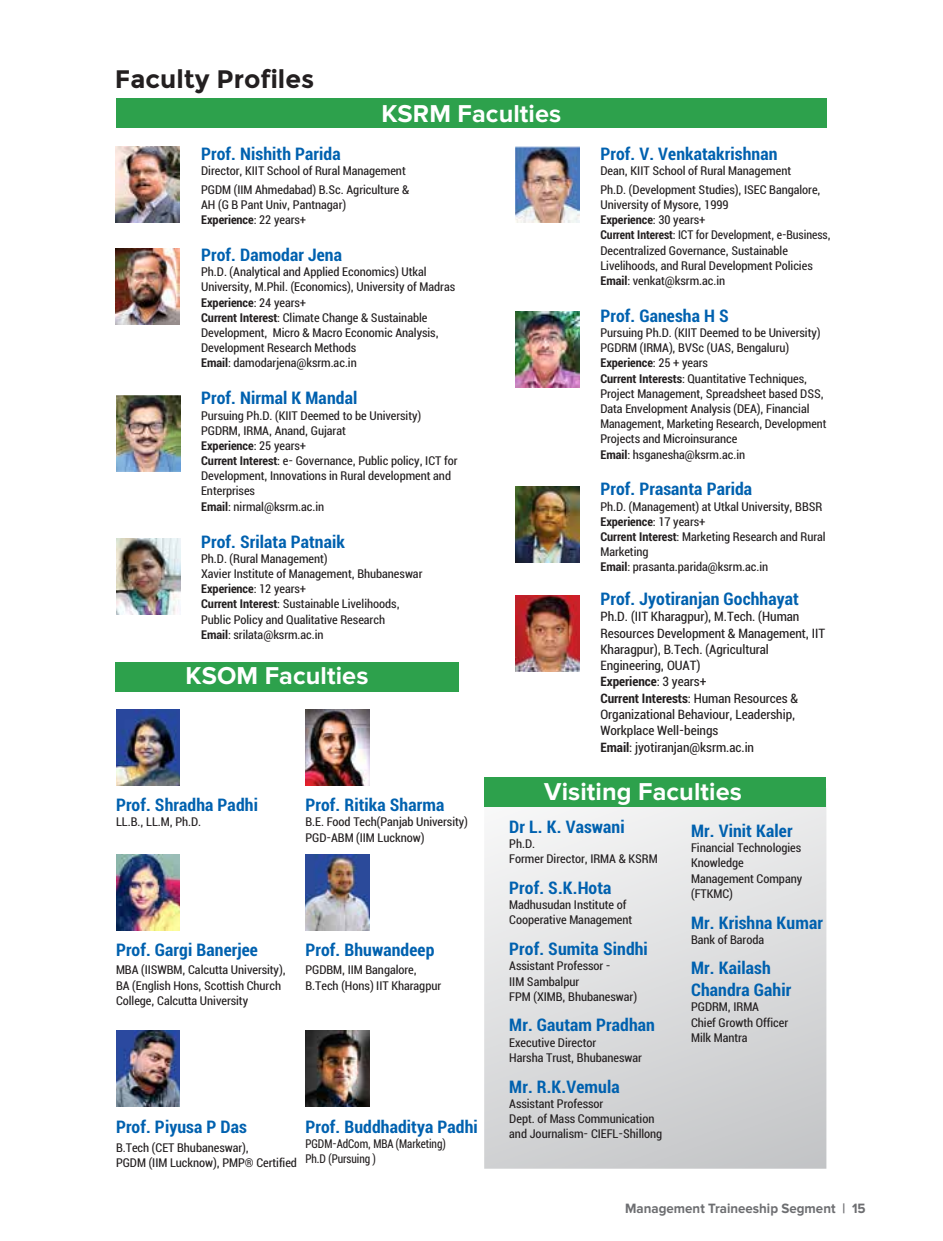
<style>
.page{position:relative;width:943px;height:1241px;background:#fff}
.page>*{position:absolute;margin:0;border:0;box-sizing:border-box;transform-origin:0 0}
.t1{font:700 25.38px "Proxima Nova";letter-spacing:.005em;color:#fff}
.t2{font:700 25.38px "Montserrat";color:#231f20}
.t3{font:700 condensed 18.03px/21.7px "Roboto";letter-spacing:.005em;color:#0061af}
.t4{font:700 14px "Proxima Nova";color:#6d6e71;scale:.95 1}
.t5{font:condensed 13.47px/16.3px "Roboto";letter-spacing:-.005em;color:#231f20}
.t6{font:condensed 12.6px/15.2px "Roboto";letter-spacing:-.005em;color:#231f20}
.t7{font:condensed 12.6px/15.2px "Roboto";letter-spacing:-.005em;color:#231f20;scale:.9 1}
.s1{font-weight:700}
</style>
<div class="page">
<img style="left:516px;top:595px;width:63px;height:76px">
<img style="left:116px;top:538px;width:64px;height:76px">
<svg style="left:484px;top:788px;width:342px;height:380px;background:#dcddde"></svg>
<div style="left:116px;top:98px;width:710px;height:30px;background:#2da14c"></div>
<div style="left:115px;top:662px;width:344px;height:29px;background:#2da14c"></div>
<div style="left:484px;top:777px;width:341px;height:30px;background:#2da14c"></div>
<img style="left:115px;top:146px;width:64px;height:77px">
<img style="left:116px;top:248px;width:63px;height:77px">
<img style="left:116px;top:395px;width:64px;height:76px">
<img style="left:116px;top:709px;width:64px;height:76px">
<img style="left:305px;top:854px;width:64px;height:76px">
<img style="left:116px;top:1030px;width:64px;height:76px">
<img style="left:116px;top:854px;width:64px;height:76px">
<img style="left:305px;top:1030px;width:64px;height:76px">
<img style="left:516px;top:146px;width:63px;height:76px">
<img style="left:305px;top:709px;width:64px;height:76px">
<img style="left:516px;top:311px;width:63px;height:76px">
<img style="left:516px;top:487px;width:63px;height:76px">
<h1 class="t2" style="left:115px;top:64px;width:201px">Faculty Profiles</h1>
<h1 class="t1" style="left:381px;top:99px;width:181px">KSRM Faculties</h1>
<h2 class="t3" style="left:201px;top:142px;width:141px">Prof. Nishith Parida</h2>
<p class="t6" style="left:201px;top:161px;width:209px;line-height:18.7px">Director, KIIT School of Rural Management<br>PGDM (IIM Ahmedabad) B.Sc. Agriculture &amp;</p>
<p class="t6" style="left:201px;top:197px;width:146px">AH (G B Pant Univ, Pantnagar)<br><span class="s1">Experience</span>: 22 years+</p>
<h2 class="t3" style="left:201px;top:243px;width:142px">Prof. Damodar Jena</h2>
<p class="t6" style="left:201px;top:264px;width:255px">Ph.D. (Analytical and Applied Economics) Utkal University, M.Phil. (Economics), University of Madras <span class="s1">Experience</span>: 24 years+<br><span class="s1">Current Interest</span>: Climate Change &amp; Sustainable Development, Micro &amp; Macro Economic Analysis, Development Research Methods<br><span class="s1">Email</span>: damodarjena@ksrm.ac.in</p>
<h2 class="t3" style="left:201px;top:387px;width:158px">Prof. Nirmal K Mandal</h2>
<p class="t6" style="left:201px;top:407px;width:258px">Pursuing Ph.D. (KIIT Deemed to be University)<br>PGDRM, IRMA, Anand, Gujarat<br><span class="s1">Experience</span>: 25 years+<br><span class="s1">Current Interest</span>: e- Governance, Public policy, ICT for Development, Innovations in Rural development and Enterprises<br><span class="s1">Email</span>: nirmal@ksrm.ac.in</p>
<h2 class="t3" style="left:201px;top:530px;width:145px">Prof. Srilata Patnaik</h2>
<p class="t6" style="left:201px;top:550px;width:223px">Ph.D. (Rural Management)<br>Xavier Institute of Management, Bhubaneswar <span class="s1">Experience</span>: 12 years+<br><span class="s1">Current Interest</span>: Sustainable Livelihoods, Public Policy and Qualitative Research<br><span class="s1">Email</span>: srilata@ksrm.ac.in</p>
<h1 class="t1" style="left:185px;top:661px;width:184px">KSOM Faculties</h1>
<h2 class="t3" style="left:600px;top:142px;width:178px">Prof. V. Venkatakrishnan</h2>
<p class="t6" style="left:600px;top:161px;width:222px;line-height:18.7px">Dean, KIIT School of Rural Management<br>Ph.D. (Development Studies), ISEC Bangalore,</p>
<p class="t6" style="left:600px;top:197px;width:232px">University of Mysore, 1999<br><span class="s1">Experience</span>: 30 years+<br><span class="s1">Current Interest</span>: ICT for Development, e-Business, Decentralized Governance, Sustainable Livelihoods, and Rural Development Policies <span class="s1">Email</span>: venkat@ksrm.ac.in</p>
<h2 class="t3" style="left:600px;top:304px;width:130px">Prof. Ganesha H S</h2>
<p class="t6" style="left:600px;top:325px;width:227px">Pursuing Ph.D. (KIIT Deemed to be University)<br>PGDRM (IRMA), BVSc (UAS, Bengaluru)<br><span class="s1">Experience</span>: 25 + years<br><span class="s1">Current Interests</span>: Quantitative Techniques, Project Management, Spreadsheet based DSS, Data Envelopment Analysis (DEA), Financial Management, Marketing Research, Development Projects and Microinsurance<br><span class="s1">Email</span>: hsganesha@ksrm.ac.in</p>
<h2 class="t3" style="left:600px;top:478px;width:153px">Prof. Prasanta Parida</h2>
<p class="t6" style="left:600px;top:498px;width:227px">Ph.D. (Management) at Utkal University, BBSR <span class="s1">Experience</span>: 17 years+<br><span class="s1">Current Interest</span>: Marketing Research and Rural Marketing<br><span class="s1">Email</span>: prasanta.parida@ksrm.ac.in</p>
<h2 class="t3" style="left:600px;top:587px;width:200px">Prof. Jyotiranjan Gochhayat</h2>
<p class="t5" style="left:600px;top:608px;width:226px">Ph.D. (IIT Kharagpur), M.Tech. (Human<br>Resources Development &amp; Management, IIT<br>Kharagpur), B.Tech. (Agricultural<br>Engineering, OUAT)<br><span class="s1">Experience</span>: 3 years+<br><span class="s1">Current Interests</span>: Human Resources &amp;<br>Organizational Behaviour, Leadership,<br>Workplace Well-beings<br><span class="s1">Email</span>: jyotiranjan@ksrm.ac.in</p>
<h2 class="t3" style="left:116px;top:793px;width:143px">Prof. Shradha Padhi</h2>
<p class="t6" style="left:116px;top:814px;width:87px">LL.B., LL.M, Ph.D.</p>
<h2 class="t3" style="left:305px;top:793px;width:140px">Prof. Ritika Sharma</h2>
<p class="t6" style="left:305px;top:814px;width:164px">B.E. Food Tech(Panjab University)<br>PGD-ABM (IIM Lucknow)</p>
<h2 class="t3" style="left:116px;top:937px;width:143px">Prof. Gargi Banerjee</h2>
<p class="t6" style="left:116px;top:962px;width:171px">MBA (IISWBM, Calcutta University),<br>BA (English Hons, Scottish Church<br>College, Calcutta University</p>
<h2 class="t3" style="left:305px;top:937px;width:130px">Prof. Bhuwandeep</h2>
<p class="t6" style="left:305px;top:962px;width:137px">PGDBM, IIM Bangalore,<br>B.Tech (Hons) IIT Kharagpur</p>
<h2 class="t3" style="left:116px;top:1115px;width:132px">Prof. Piyusa P Das</h2>
<p class="t6" style="left:116px;top:1139px;width:182px">B.Tech (CET Bhubaneswar),<br>PGDM (IIM Lucknow), PMP® Certified</p>
<h2 class="t3" style="left:305px;top:1115px;width:174px">Prof. Buddhaditya Padhi</h2>
<p class="t7" style="left:305px;top:1135px;width:157px">PGDM-AdCom, MBA (Marketing)<br>Ph.D (Pursuing )</p>
<h1 class="t1" style="left:544px;top:776px;width:199px">Visiting Faculties</h1>
<h2 class="t3" style="left:509px;top:815px;width:117px">Dr L. K. Vaswani</h2>
<p class="t6" style="left:509px;top:835px;width:150px">Ph.D.<br>Former Director, IRMA &amp; KSRM</p>
<h2 class="t3" style="left:509px;top:876px;width:104px">Prof. S.K.Hota</h2>
<p class="t6" style="left:509px;top:896px;width:124px">Madhusudan Institute of<br>Cooperative Management</p>
<h2 class="t3" style="left:509px;top:937px;width:140px">Prof. Sumita Sindhi</h2>
<p class="t6" style="left:509px;top:957px;width:129px">Assistant Professor -<br>IIM Sambalpur<br>FPM (XIMB, Bhubaneswar)</p>
<h2 class="t3" style="left:509px;top:1013px;width:147px">Mr. Gautam Pradhan</h2>
<p class="t6" style="left:509px;top:1034px;width:134px">Executive Director<br>Harsha Trust, Bhubaneswar</p>
<h2 class="t3" style="left:509px;top:1074px;width:112px">Mr. R.K.Vemula</h2>
<p class="t6" style="left:509px;top:1095px;width:154px">Assistant Professor<br>Dept. of Mass Communication and Journalism- CIEFL-Shillong</p>
<h2 class="t3" style="left:691px;top:819px;width:103px">Mr. Vinit Kaler</h2>
<p class="t6" style="left:691px;top:839px;width:113px">Financial Technologies<br>Knowledge<br>Management Company (FTKMC)</p>
<h2 class="t3" style="left:691px;top:910px;width:133px">Mr. Krishna Kumar</h2>
<p class="t6" style="left:691px;top:931px;width:75px">Bank of Baroda</p>
<h2 class="t3" style="left:691px;top:956px;width:102px">Mr. Kailash<br>Chandra Gahir</h2>
<p class="t6" style="left:691px;top:998px;width:99px">PGDRM, IRMA<br>Chief Growth Officer<br>Milk Mantra</p>
<p class="t4" style="left:625px;top:1199px;width:254px">Management Traineeship Segment | 15</p>
</div>
